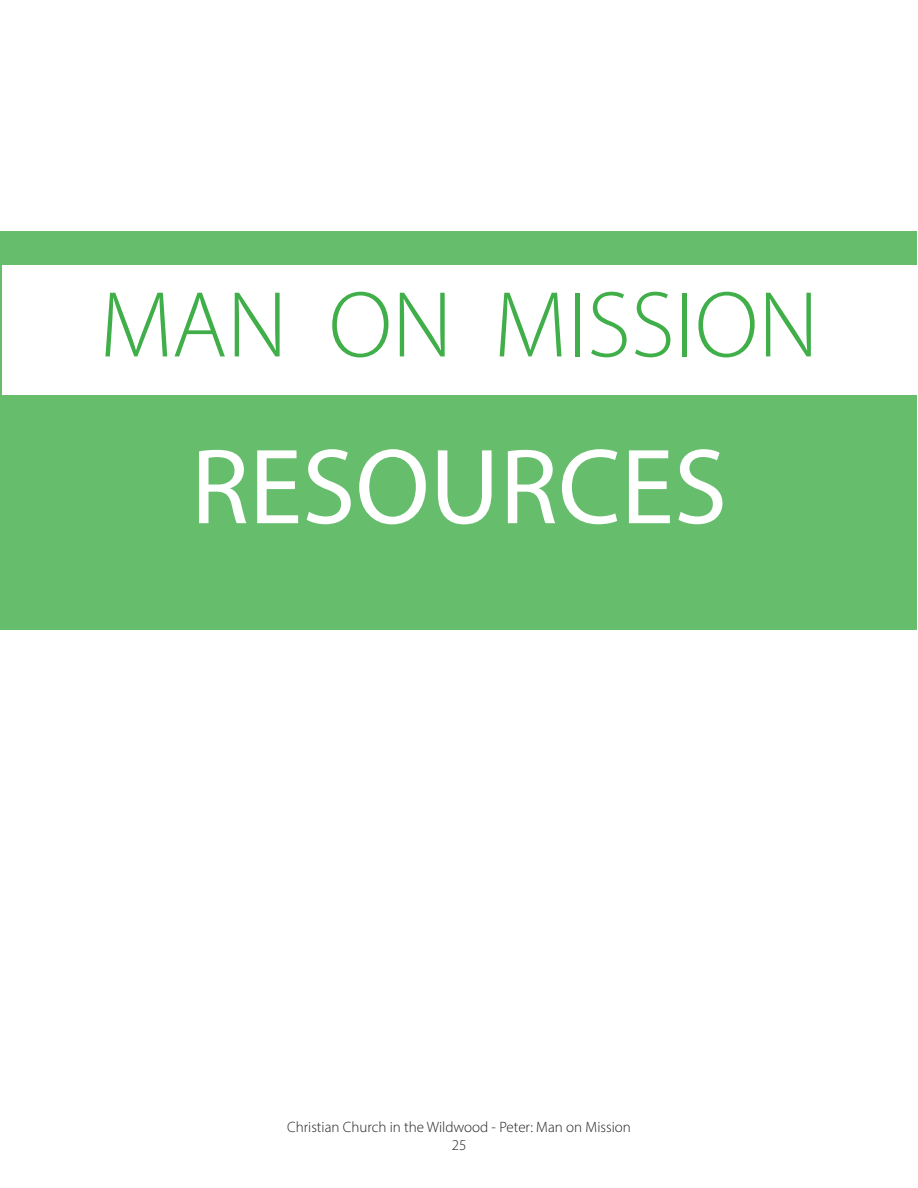
<style>
.page{position:relative;width:918px;height:1188px;background:#fff}
.page>*{position:absolute;margin:0;border:0;box-sizing:border-box;transform-origin:0 0}
.t1{font:108px "Myriad Pro";color:#fff}
.t2{font:300 94.5px "Myriad Pro";color:#40ae49}
.t3{font:300 15px/18px "Myriad Pro";color:#231f20;text-align:center}
</style>
<div class="page">
<div style="left:1px;top:231px;width:916px;height:398px;background:#66be6d"></div>
<div style="left:2px;top:265px;width:914px;height:130px;background:#fff"></div>
<p class="t2" style="left:99px;top:268px;width:721px">MAN ON MISSION</p>
<p class="t1" style="left:191px;top:420px;width:538px">RESOURCES</p>
<p class="t3" style="left:287px;top:1118px;width:345px">Christian Church in the Wildwood - Peter: Man on Mission<br>25</p>
</div>
